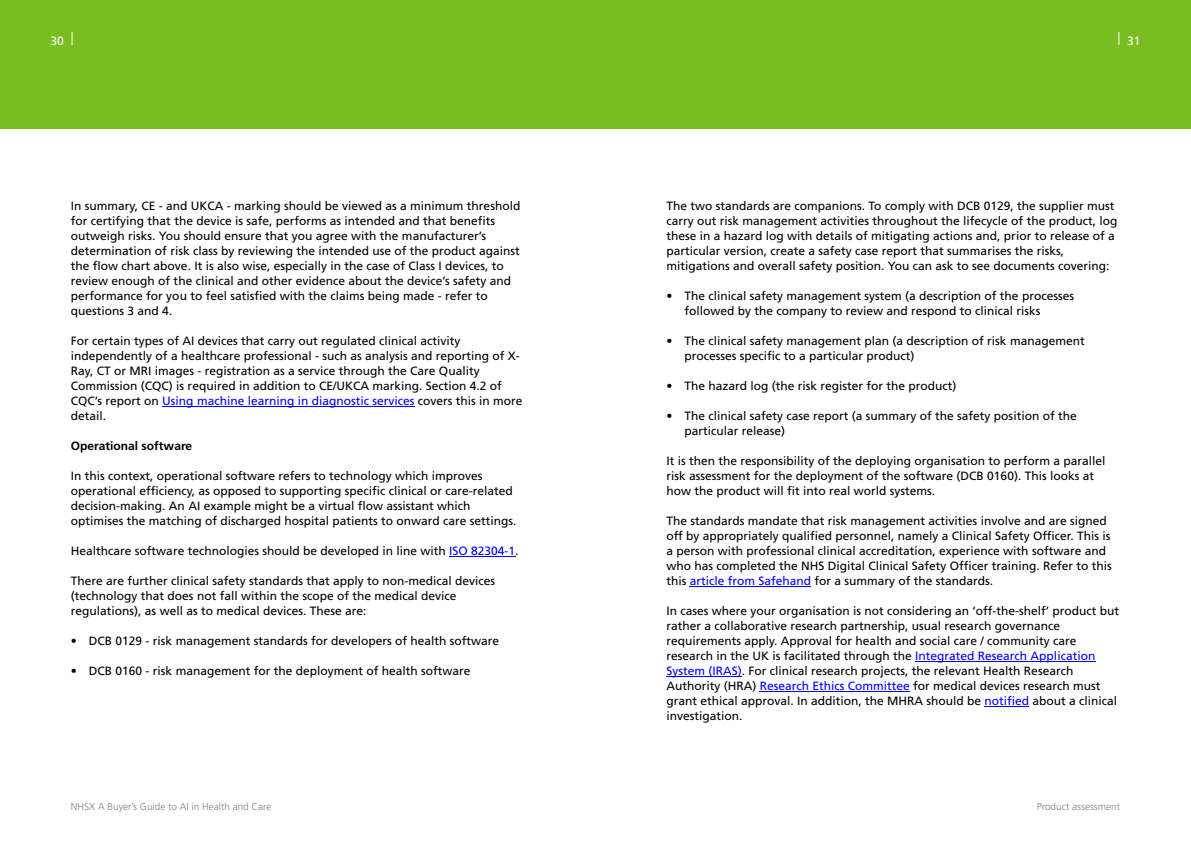
<style>
.page{position:relative;width:1191px;height:842px;background:#fff}
.page>*{position:absolute;margin:0;border:0;box-sizing:border-box;transform-origin:0 0}
.t1{font:12px/15px "Frutiger LT Std";color:#000}
.t2{font:700 12px "Frutiger LT Std";color:#000}
.t3{font:12px "Frutiger LT Std";color:#fff}
.t4{font:300 10px "Frutiger LT Std";color:#808080}
.s1{color:#00f}
</style>
<div class="page">
<div style="left:0;top:0;width:1191px;height:129px;background:#78be20"></div>
<svg style="left:72px;top:33px;width:1px;height:12px"></svg>
<svg style="left:1118px;top:33px;width:1px;height:12px"></svg>
<hr style="left:162px;top:406px;width:252px;height:1px;background:#00f">
<hr style="left:449px;top:556px;width:66px;height:1px;background:#00f">
<hr style="left:689px;top:586px;width:122px;height:1px;background:#00f">
<hr style="left:915px;top:661px;width:180px;height:1px;background:#00f">
<hr style="left:666px;top:676px;width:75px;height:1px;background:#00f">
<hr style="left:759px;top:691px;width:151px;height:1px;background:#00f">
<hr style="left:984px;top:706px;width:45px;height:1px;background:#00f">
<p class="t3" style="left:51px;top:36px;width:15px">30</p>
<p class="t3" style="left:1127px;top:36px;width:15px">31</p>
<p class="t1" style="left:71px;top:200px;width:451px">In summary, CE - and UKCA - marking should be viewed as a minimum threshold for certifying that the device is safe, performs as intended and that benefits outweigh risks. You should ensure that you agree with the manufacturer’s determination of risk class by reviewing the intended use of the product against the flow chart above. It is also wise, especially in the case of Class I devices, to review enough of the clinical and other evidence about the device’s safety and performance for you to feel satisfied with the claims being made - refer to questions 3 and 4.</p>
<p class="t1" style="left:71px;top:334px;width:453px">For certain types of AI devices that carry out regulated clinical activity independently of a healthcare professional - such as analysis and reporting of X-Ray, CT or MRI images - registration as a service through the Care Quality Commission (CQC) is required in addition to CE/UKCA marking. Section 4.2 of CQC’s report on <span class="s1">Using machine learning in diagnostic services</span> covers this in more detail.</p>
<p class="t2" style="left:71px;top:441px;width:123px">Operational software</p>
<p class="t1" style="left:71px;top:470px;width:447px">In this context, operational software refers to technology which improves operational efficiency, as opposed to supporting specific clinical or care-related decision-making. An AI example might be a virtual flow assistant which optimises the matching of discharged hospital patients to onward care settings.</p>
<p class="t1" style="left:71px;top:544px;width:449px">Healthcare software technologies should be developed in line with <span class="s1">ISO 82304-1</span>.</p>
<p class="t1" style="left:71px;top:574px;width:426px">There are further clinical safety standards that apply to non-medical devices (technology that does not fall within the scope of the medical device regulations), as well as to medical devices. These are:</p>
<p class="t1" style="left:71px;top:635px;width:430px">• DCB 0129 - risk management standards for developers of health software</p>
<p class="t1" style="left:71px;top:665px;width:401px">• DCB 0160 - risk management for the deployment of health software</p>
<p class="t1" style="left:666px;top:200px;width:452px">The two standards are companions. To comply with DCB 0129, the supplier must carry out risk management activities throughout the lifecycle of the product, log these in a hazard log with details of mitigating actions and, prior to release of a particular version, create a safety case report that summarises the risks, mitigations and overall safety position. You can ask to see documents covering:</p>
<p class="t1" style="left:684px;top:290px;width:391px;text-indent:-18px">• The clinical safety management system (a description of the processes followed by the company to review and respond to clinical risks</p>
<p class="t1" style="left:684px;top:334px;width:402px;text-indent:-18px">• The clinical safety management plan (a description of risk management processes specific to a particular product)</p>
<p class="t1" style="left:666px;top:380px;width:292px">• The hazard log (the risk register for the product)</p>
<p class="t1" style="left:684px;top:410px;width:394px;text-indent:-18px">• The clinical safety case report (a summary of the safety position of the particular release)</p>
<p class="t1" style="left:666px;top:454px;width:440px">It is then the responsibility of the deploying organisation to perform a parallel risk assessment for the deployment of the software (DCB 0160). This looks at how the product will fit into real world systems.</p>
<p class="t1" style="left:666px;top:514px;width:447px">The standards mandate that risk management activities involve and are signed off by appropriately qualified personnel, namely a Clinical Safety Officer. This is a person with professional clinical accreditation, experience with software and who has completed the NHS Digital Clinical Safety Officer training. Refer to this this <span class="s1">article from Safehand</span> for a summary of the standards.</p>
<p class="t1" style="left:666px;top:605px;width:454px">In cases where your organisation is not considering an ‘off-the-shelf’ product but rather a collaborative research partnership, usual research governance requirements apply. Approval for health and social care / community care research in the UK is facilitated through the <span class="s1">Integrated Research Application System (IRAS)</span>. For clinical research projects, the relevant Health Research Authority (HRA) <span class="s1">Research Ethics Committee</span> for medical devices research must grant ethical approval. In addition, the MHRA should be <span class="s1">notified</span> about a clinical investigation.</p>
<p class="t4" style="left:71px;top:803px;width:202px">NHSX A Buyer’s Guide to AI in Health and Care</p>
<p class="t4" style="left:1036px;top:803px;width:85px">Product assessment</p>
</div>
